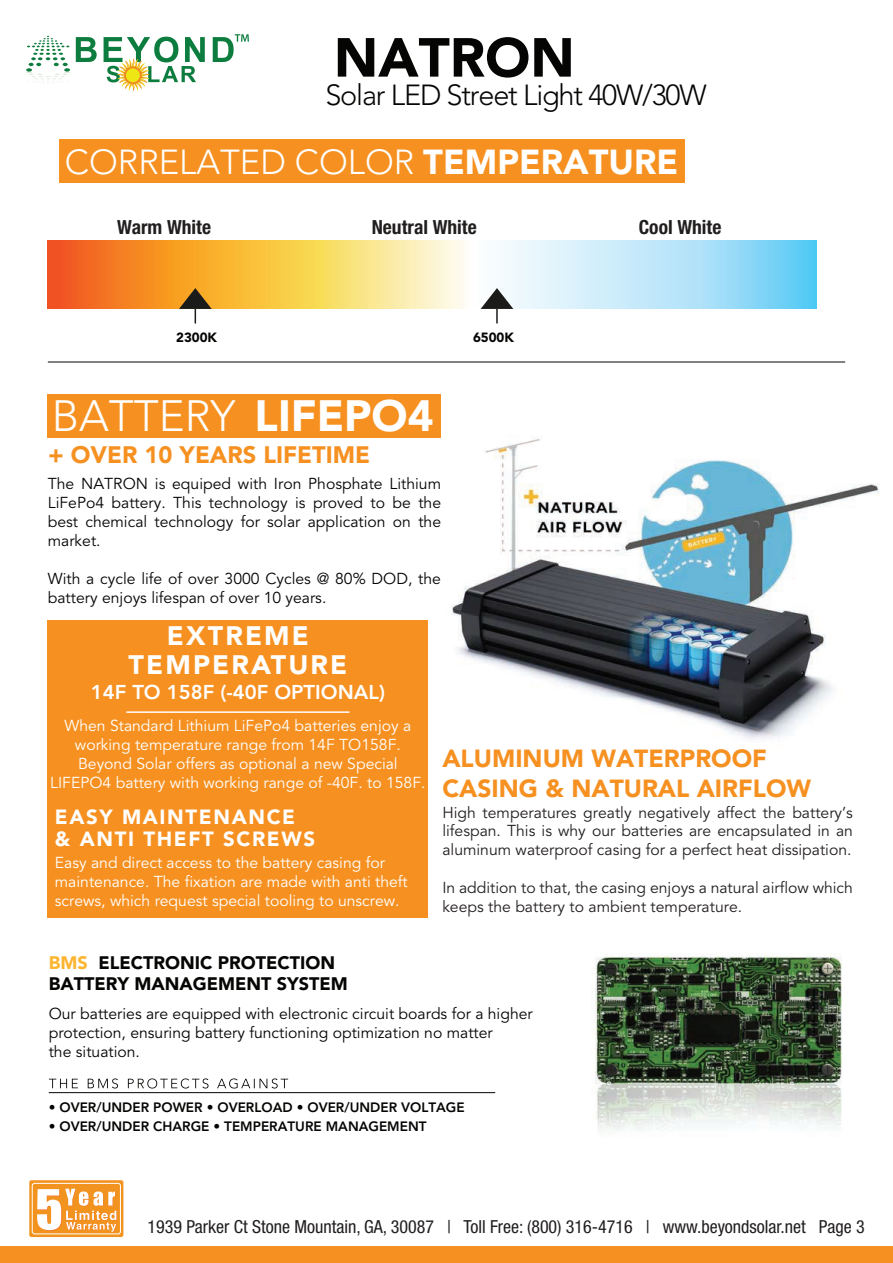
<style>
.page{position:relative;width:893px;height:1263px;background:#fff}
.page>*{position:absolute;margin:0;border:0;box-sizing:border-box;transform-origin:0 0}
.t1{font:900 54.45px "Avenir LT Std";color:#050504}
.t2{font:300 43.5px "Avenir LT Std";color:#fff}
.t3{font:300 34.5px "Avenir LT Std";color:#fff}
.t4{font:300 28.95px "Avenir LT Std";letter-spacing:-.04em;color:#050504}
.t5{font:900 26.55px/29px "Avenir";letter-spacing:.08em;color:#fff;text-align:center}
.t6{font:900 24.6px/29.5px "Avenir";color:#f69121}
.t7{font:900 23.7px "Avenir";color:#f69121}
.t8{font:900 20.4px/22.2px "Avenir";letter-spacing:.08em;color:#fff}
.t9{font:800 19.95px "Avenir";color:#fff}
.t10{font:700 condensed 19.5px "Helvetica Neue LT Pro";color:#211e1e}
.t11{font:condensed 18px "Helvetica Neue LT Pro";color:#211e1e}
.t12{font:900 18px/21.6px "Avenir";color:#050504}
.t13{font:15.75px/18.9px "Avenir";color:#050504}
.t14{font:15.75px/18.9px "Avenir";color:#fff;text-align:center}
.t15{font:15.75px/18.9px "Avenir";color:#231f20;text-align:justify}
.t16{font:800 13.5px "Avenir";color:#050504}
.t17{font:900 13.2px "Avenir";color:#050504}
.s1{font-family:"Avenir";font-weight:900}
.s2{color:#fcb531}
</style>
<div class="page">
<img style="left:452px;top:437px;width:428px;height:302px">
<img style="left:595px;top:953px;width:247px;height:177px">
<hr style="left:49px;top:1092px;width:446px;height:1px;background:#050504">
<svg style="left:49px;top:1078px;width:239px;height:10px"></svg>
<svg style="left:48px;top:241px;width:768px;height:68px;background:#dccca1"></svg>
<svg style="left:179px;top:288px;width:33px;height:35px"></svg>
<svg style="left:481px;top:288px;width:32px;height:35px"></svg>
<div style="left:59px;top:139px;width:626px;height:44px;background:#f69121"></div>
<div style="left:0;top:1246px;width:893px;height:17px;background:#f69121"></div>
<svg style="left:29px;top:1180px;width:94px;height:57px"></svg>
<div style="left:32px;top:1183px;width:89px;height:51px;border:1px solid #fff;border-radius:2px"></div>
<svg style="left:37px;top:1189px;width:80px;height:43px"></svg>
<div style="left:48px;top:394px;width:393px;height:44px;background:#f69121"></div>
<hr style="left:48px;top:362px;width:797px;height:1px;background:#050504">
<div style="left:48px;top:620px;width:380px;height:297px;background:#f69121"></div>
<hr style="left:126px;top:711px;width:223px;height:2px;background:#fff">
<svg style="left:76px;top:37px;width:21px;height:25px"></svg>
<svg style="left:104px;top:37px;width:101px;height:54px"></svg>
<svg style="left:26px;top:36px;width:44px;height:44px"></svg>
<svg style="left:213px;top:34px;width:36px;height:28px"></svg>
<h1 class="t1" style="left:334px;top:25px;width:242px">NATRON</h1>
<h3 class="t4" style="left:325px;top:78px;width:383px">Solar LED Street Light 40W/30W</h3>
<h3 class="t3" style="left:65px;top:142px;width:615px">CORRELATED COLOR <span class="s1">TEMPERATURE</span></h3>
<p class="t10" style="left:117px;top:215px;width:95px">Warm White</p>
<p class="t10" style="left:372px;top:215px;width:107px">Neutral White</p>
<p class="t10" style="left:639px;top:215px;width:84px">Cool White</p>
<p class="t17" style="left:176px;top:328px;width:43px">2300K</p>
<p class="t17" style="left:473px;top:328px;width:43px">6500K</p>
<h2 class="t2" style="left:52px;top:391px;width:383px">BATTERY <span class="s1">LIFEPO4</span></h2>
<h3 class="t7" style="left:48px;top:437px;width:323px">+ OVER 10 YEARS LIFETIME</h3>
<p class="t13" style="left:48px;top:475px;width:395px;text-align:justify">The NATRON is equiped with Iron Phosphate Lithium LiFePo4 battery. This technology is proved to be the best chemical technology for solar application on the market.</p>
<p class="t13" style="left:48px;top:569px;width:395px">With a cycle life of over 3000 Cycles @ 80% DOD, the battery enjoys lifespan of over 10 years.</p>
<h3 class="t5" style="left:129px;top:623px;width:220px">EXTREME<br>TEMPERATURE</h3>
<p class="t9" style="left:91px;top:678px;width:296px">14F TO 158F (-40F OPTIONAL)</p>
<p class="t14" style="left:50px;top:717px;width:377px">When Standard Lithium LiFePo4 batteries enjoy a working temperature range from 14F TO158F.<br>Beyond Solar offers as optional a new Special LIFEPO4 battery with working range of -40F. to 158F.</p>
<p class="t8" style="left:55px;top:807px;width:262px">EASY MAINTENANCE &amp; ANTI THEFT SCREWS</p>
<p class="t14" style="left:55px;top:854px;width:354px;text-align:left">Easy and direct access to the battery casing for maintenance. The fixation are made with anti theft screws, which request special tooling to unscrew.</p>
<h3 class="t6" style="left:442px;top:745px;width:370px">ALUMINUM WATERPROOF<br>CASING &amp; NATURAL AIRFLOW</h3>
<p class="t15" style="left:442px;top:803px;width:412px">High temperatures greatly negatively affect the battery’s lifespan. This is why our batteries are encapsulated in an aluminum waterproof casing for a perfect heat dissipation.</p>
<p class="t15" style="left:442px;top:879px;width:412px">In addition to that, the casing enjoys a natural airflow which keeps the battery to ambient temperature.</p>
<p class="t12" style="left:49px;top:952px;width:300px"><span class="s2">BMS</span> ELECTRONIC PROTECTION<br>BATTERY MANAGEMENT SYSTEM</p>
<p class="t13" style="left:49px;top:1005px;width:486px">Our batteries are equipped with electronic circuit boards for a higher protection, ensuring battery functioning optimization no matter<br>the situation.</p>
<p class="t16" style="left:49px;top:1097px;width:417px">• OVER/UNDER POWER • OVERLOAD • OVER/UNDER VOLTAGE</p>
<p class="t16" style="left:49px;top:1116px;width:379px">• OVER/UNDER CHARGE • TEMPERATURE MANAGEMENT</p>
<p class="t11" style="left:148px;top:1216px;width:719px">1939 Parker Ct Stone Mountain, GA, 30087 | Toll Free: (800) 316-4716 | www.beyondsolar.net Page 3</p>
</div>
